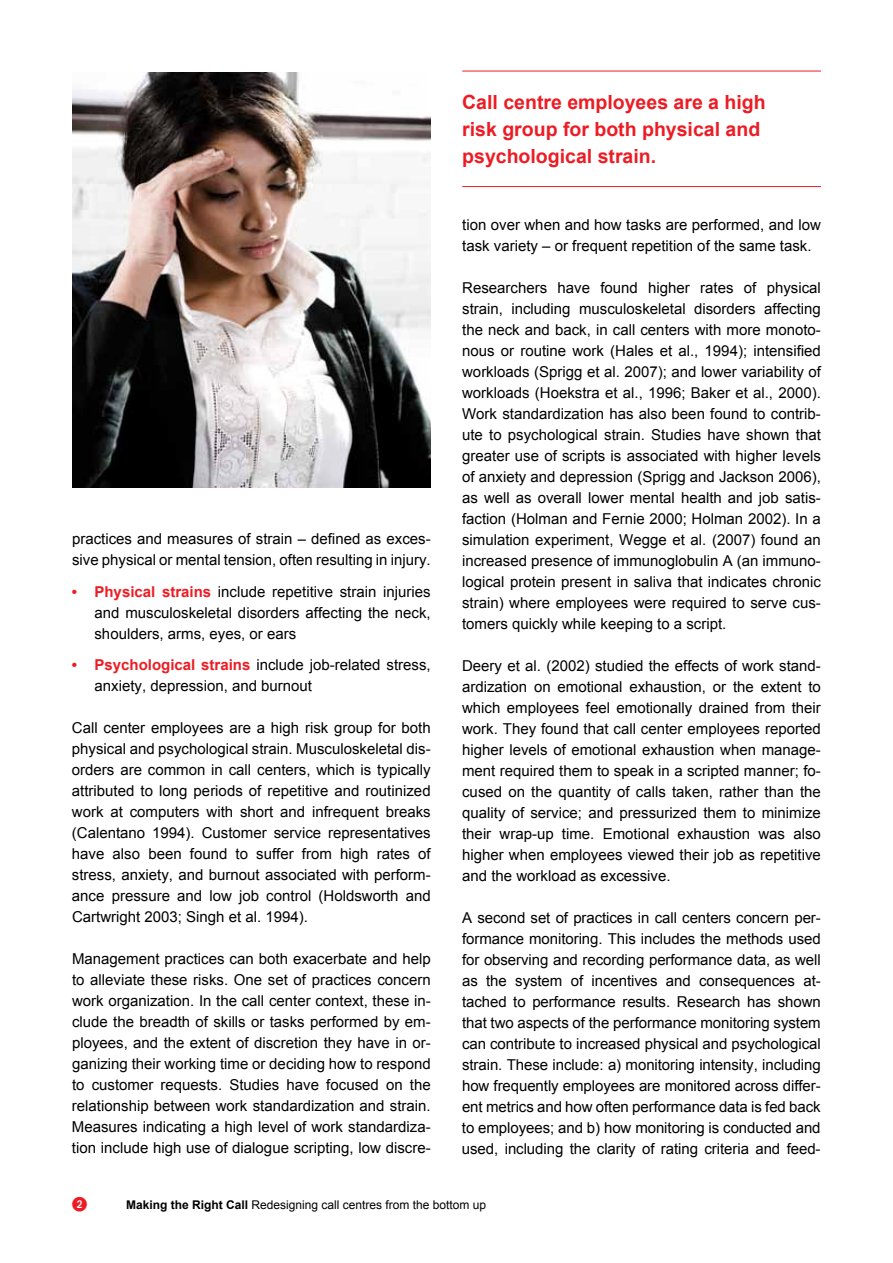
<style>
.page{position:relative;width:893px;height:1263px;background:#fff}
.page>*{position:absolute;margin:0;border:0;box-sizing:border-box;transform-origin:0 0}
.t1{font:700 19.5px/27px "Arial";color:#ed1c24}
.t2{font:15px/21px "Arial";color:#000;text-align:justify}
.t3{font:12px "Arial";color:#000}
.s1{font-weight:700;color:#ed1c24}
.s2{font-weight:700}
</style>
<div class="page">
<img style="left:72px;top:72px;width:359px;height:416px">
<hr style="left:462px;top:71px;width:359px;height:1px;background:#ed1c24">
<hr style="left:462px;top:186px;width:359px;height:1px;background:#ed1c24">
<p class="t2" style="left:72px;top:529px;width:360px">practices and measures of strain – defined as exces&shy;sive physical or mental tension, often resulting in injury.</p>
<p class="t2" style="left:94px;top:581px;width:338px;text-indent:-22px"><span class="s1">• Physical strains</span> include repetitive strain injuries and musculoskeletal disorders affecting the neck, shoulders, arms, eyes, or ears</p>
<p class="t2" style="left:94px;top:655px;width:338px;text-indent:-22px"><span class="s1">• Psychological strains</span> include job-related stress, anxiety, depression, and burnout</p>
<p class="t2" style="left:72px;top:718px;width:360px">Call center employees are a high risk group for both physical and psychological strain. Musculoskeletal dis&shy;orders are common in call centers, which is typically attributed to long periods of repetitive and routinized work at computers with short and infrequent breaks (Calentano 1994). Customer service representatives have also been found to suffer from high rates of stress, anxiety, and burnout associated with perform&shy;ance pressure and low job control (Holdsworth and Cartwright 2003; Singh et al. 1994).</p>
<p class="t2" style="left:72px;top:949px;width:360px">Management practices can both exacerbate and help to alleviate these risks. One set of practices concern work organization. In the call center context, these in&shy;clude the breadth of skills or tasks performed by em&shy;ployees, and the extent of discretion they have in or&shy;ganizing their working time or deciding how to respond to customer requests. Studies have focused on the relationship between work standardization and strain.<br>Measures indicating a high level of work standardiza&shy;tion include high use of dialogue scripting, low discre-</p>
<h1 class="t1" style="left:462px;top:89px;width:305px">Call centre employees are a high risk group for both physical and psychological strain.</h1>
<p class="t2" style="left:462px;top:214px;width:360px">tion over when and how tasks are performed, and low task variety – or frequent repetition of the same task.</p>
<p class="t2" style="left:462px;top:277px;width:360px">Researchers have found higher rates of physical strain, including musculoskeletal disorders affecting the neck and back, in call centers with more monoto&shy;nous or routine work (Hales et al., 1994); intensified workloads (Sprigg et al. 2007); and lower variability of workloads (Hoekstra et al., 1996; Baker et al., 2000).<br>Work standardization has also been found to contrib&shy;ute to psychological strain. Studies have shown that greater use of scripts is associated with higher levels of anxiety and depression (Sprigg and Jackson 2006), as well as overall lower mental health and job satis&shy;faction (Holman and Fernie 2000; Holman 2002). In a simulation experiment, Wegge et al. (2007) found an increased presence of immunoglobulin A (an immuno&shy;logical protein present in saliva that indicates chronic strain) where employees were required to serve cus&shy;tomers quickly while keeping to a script.</p>
<p class="t2" style="left:462px;top:655px;width:360px">Deery et al. (2002) studied the effects of work stand&shy;ardization on emotional exhaustion, or the extent to which employees feel emotionally drained from their work. They found that call center employees reported higher levels of emotional exhaustion when manage&shy;ment required them to speak in a scripted manner; fo&shy;cused on the quantity of calls taken, rather than the quality of service; and pressurized them to minimize their wrap-up time. Emotional exhaustion was also higher when employees viewed their job as repetitive and the workload as excessive.</p>
<p class="t2" style="left:462px;top:907px;width:360px">A second set of practices in call centers concern per&shy;formance monitoring. This includes the methods used for observing and recording performance data, as well as the system of incentives and consequences at&shy;tached to performance results. Research has shown that two aspects of the performance monitoring system can contribute to increased physical and psychological strain. These include: a) monitoring intensity, including how frequently employees are monitored across differ&shy;ent metrics and how often performance data is fed back to employees; and b) how monitoring is conducted and used, including the clarity of rating criteria and feed-</p>
<p class="t3" style="left:126px;top:1197px;width:362px"><span class="s2">Making the Right Call</span> Redesigning call centres from the bottom up</p>
</div>
